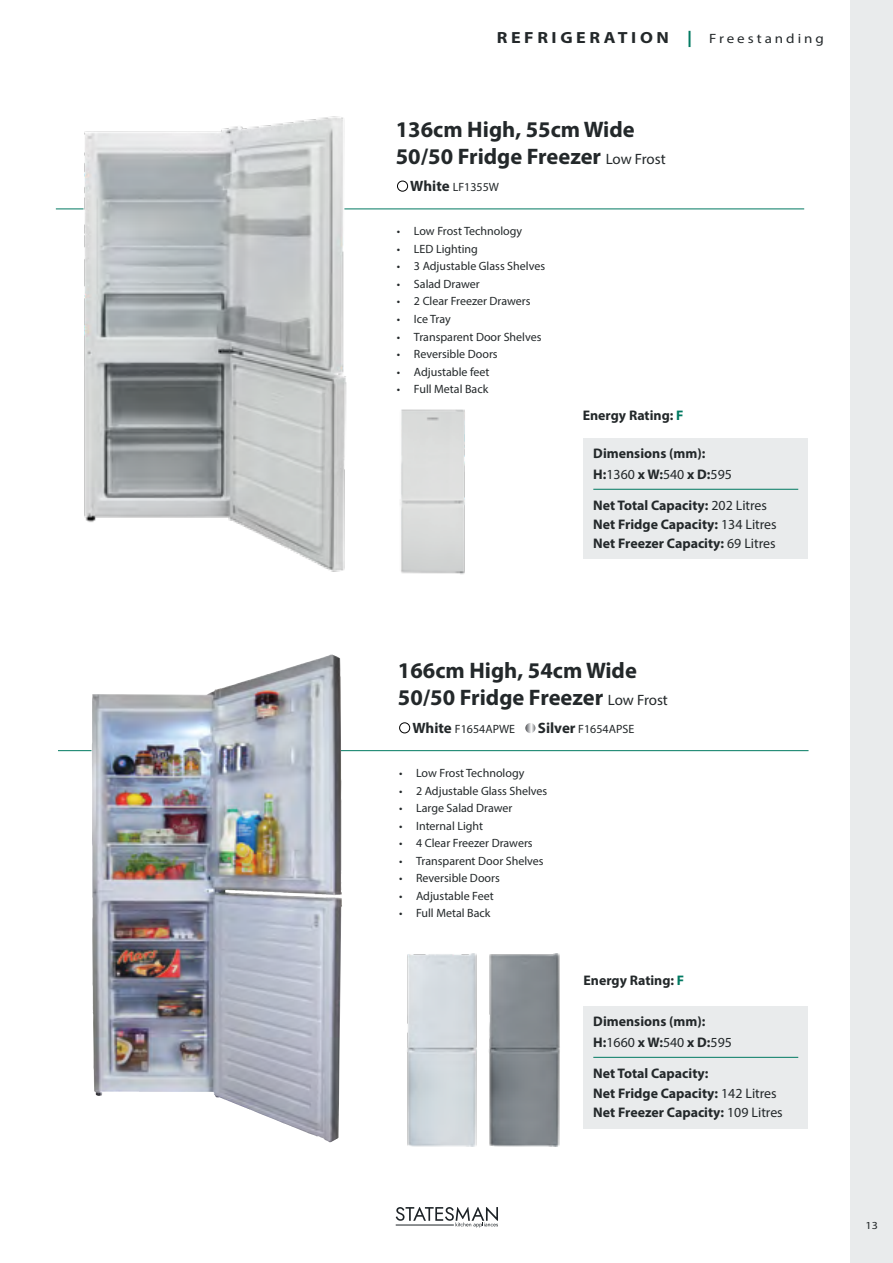
<style>
.page{position:relative;width:893px;height:1263px;background:#fff}
.page>*{position:absolute;margin:0;border:0;box-sizing:border-box;transform-origin:0 0}
.t1{font:700 22.5px/27px "Myriad Pro";color:#23282a}
.t2{font:700 16.2px "Myriad Pro";letter-spacing:.2em;color:#23282a;scale:1.11 1}
.t3{font:700 13.95px/20.4px "Myriad Pro";color:#23282a}
.t4{font:12px "Myriad Pro";color:#23282a}
.t5{font:10.8px "Myriad Pro";color:#23282a;scale:1.11 1}
.s1{color:#007961}
.s2{font-weight:400;font-size:13.5px}
.s3{font-weight:400;font-size:15px}
.s4{font-weight:700;font-size:15px}
.s5{font-weight:400}
</style>
<div class="page">
<div style="left:850px;top:0;width:43px;height:1263px;background:#e9ebec"></div>
<div style="left:583px;top:438px;width:225px;height:121px;background:#e9ebec"></div>
<hr style="left:593px;top:489px;width:205px;height:1px;background:#007961">
<img style="left:70px;top:116px;width:292px;height:456px">
<img style="left:400px;top:409px;width:65px;height:166px">
<svg style="left:396px;top:1207px;width:102px;height:20px"></svg>
<hr style="left:396px;top:1225px;width:58px;height:1px;background:#1c2226">
<hr style="left:341px;top:750px;width:467px;height:1px;background:#007961">
<div style="left:399px;top:723px;width:11px;height:10px;border:1px solid #000;border-radius:50%"></div>
<svg style="left:525px;top:723px;width:10px;height:10px"></svg>
<hr style="left:344px;top:209px;width:460px;height:1px;background:#007961">
<div style="left:397px;top:181px;width:11px;height:10px;border:1px solid #000;border-radius:50%"></div>
<img style="left:407px;top:954px;width:70px;height:192px">
<img style="left:92px;top:655px;width:238px;height:448px">
<svg style="left:56px;top:209px;width:28px;height:1px"></svg>
<hr style="left:58px;top:750px;width:33px;height:1px;background:#007961">
<img style="left:489px;top:954px;width:71px;height:192px">
<div style="left:583px;top:1006px;width:225px;height:123px;background:#e9ebec"></div>
<hr style="left:593px;top:1057px;width:205px;height:1px;background:#007961">
<h2 class="t2" style="left:497px;top:26px;width:296px">REFRIGERATION <span class="s1">|</span> <span class="s2">Freestanding</span></h2>
<h1 class="t1" style="left:396px;top:115px;width:271px">136cm High, 55cm Wide<br>50/50 Fridge Freezer <span class="s3">Low Frost</span></h1>
<p class="t4" style="left:410px;top:180px;width:90px"><span class="s4">White</span> LF1355W</p>
<p class="t4" style="left:397px;top:224px;width:127px">• Low Frost Technology</p>
<p class="t4" style="left:397px;top:242px;width:83px">• LED Lighting</p>
<p class="t4" style="left:397px;top:259px;width:150px">• 3 Adjustable Glass Shelves</p>
<p class="t4" style="left:397px;top:277px;width:84px">• Salad Drawer</p>
<p class="t4" style="left:397px;top:294px;width:135px">• 2 Clear Freezer Drawers</p>
<p class="t4" style="left:397px;top:312px;width:55px">• Ice Tray</p>
<p class="t4" style="left:397px;top:329px;width:146px">• Transparent Door Shelves</p>
<p class="t4" style="left:397px;top:347px;width:102px">• Reversible Doors</p>
<p class="t4" style="left:397px;top:364px;width:94px">• Adjustable feet</p>
<p class="t4" style="left:397px;top:382px;width:93px">• Full Metal Back</p>
<p class="t3" style="left:583px;top:404px;width:102px">Energy Rating: <span class="s1">F</span></p>
<p class="t3" style="left:593px;top:443px;width:140px">Dimensions (mm):<br>H:<span class="s5">1360</span> x W:<span class="s5">540</span> x D:<span class="s5">595</span></p>
<p class="t3" style="left:593px;top:495px;width:185px;line-height:19.2px">Net Total Capacity: <span class="s5">202 Litres<br></span>Net Fridge Capacity: <span class="s5">134 Litres</span></p>
<p class="t3" style="left:593px;top:533px;width:184px">Net Freezer Capacity: <span class="s5">69 Litres</span></p>
<h1 class="t1" style="left:398px;top:656px;width:271px">166cm High, 54cm Wide<br>50/50 Fridge Freezer <span class="s3">Low Frost</span></h1>
<p class="t4" style="left:412px;top:722px;width:104px"><span class="s4">White</span> F1654APWE</p>
<p class="t4" style="left:538px;top:722px;width:98px"><span class="s4">Silver</span> F1654APSE</p>
<p class="t4" style="left:399px;top:766px;width:127px">• Low Frost Technology</p>
<p class="t4" style="left:399px;top:783px;width:150px">• 2 Adjustable Glass Shelves</p>
<p class="t4" style="left:399px;top:801px;width:115px">• Large Salad Drawer</p>
<p class="t4" style="left:399px;top:818px;width:86px">• Internal Light</p>
<p class="t4" style="left:399px;top:836px;width:135px">• 4 Clear Freezer Drawers</p>
<p class="t4" style="left:399px;top:853px;width:146px">• Transparent Door Shelves</p>
<p class="t4" style="left:399px;top:871px;width:102px">• Reversible Doors</p>
<p class="t4" style="left:399px;top:888px;width:96px">• Adjustable Feet</p>
<p class="t4" style="left:399px;top:906px;width:93px">• Full Metal Back</p>
<p class="t3" style="left:583px;top:969px;width:102px">Energy Rating: <span class="s1">F</span></p>
<p class="t3" style="left:593px;top:1011px;width:140px">Dimensions (mm):<br>H:<span class="s5">1660</span> x W:<span class="s5">540</span> x D:<span class="s5">595</span></p>
<p class="t3" style="left:593px;top:1062px;width:117px">Net Total Capacity:</p>
<p class="t3" style="left:593px;top:1082px;width:185px">Net Fridge Capacity: <span class="s5">142 Litres</span></p>
<p class="t3" style="left:593px;top:1102px;width:191px">Net Freezer Capacity: <span class="s5">109 Litres</span></p>
<p class="t5" style="left:865px;top:1218px;width:13px">13</p>
</div>
